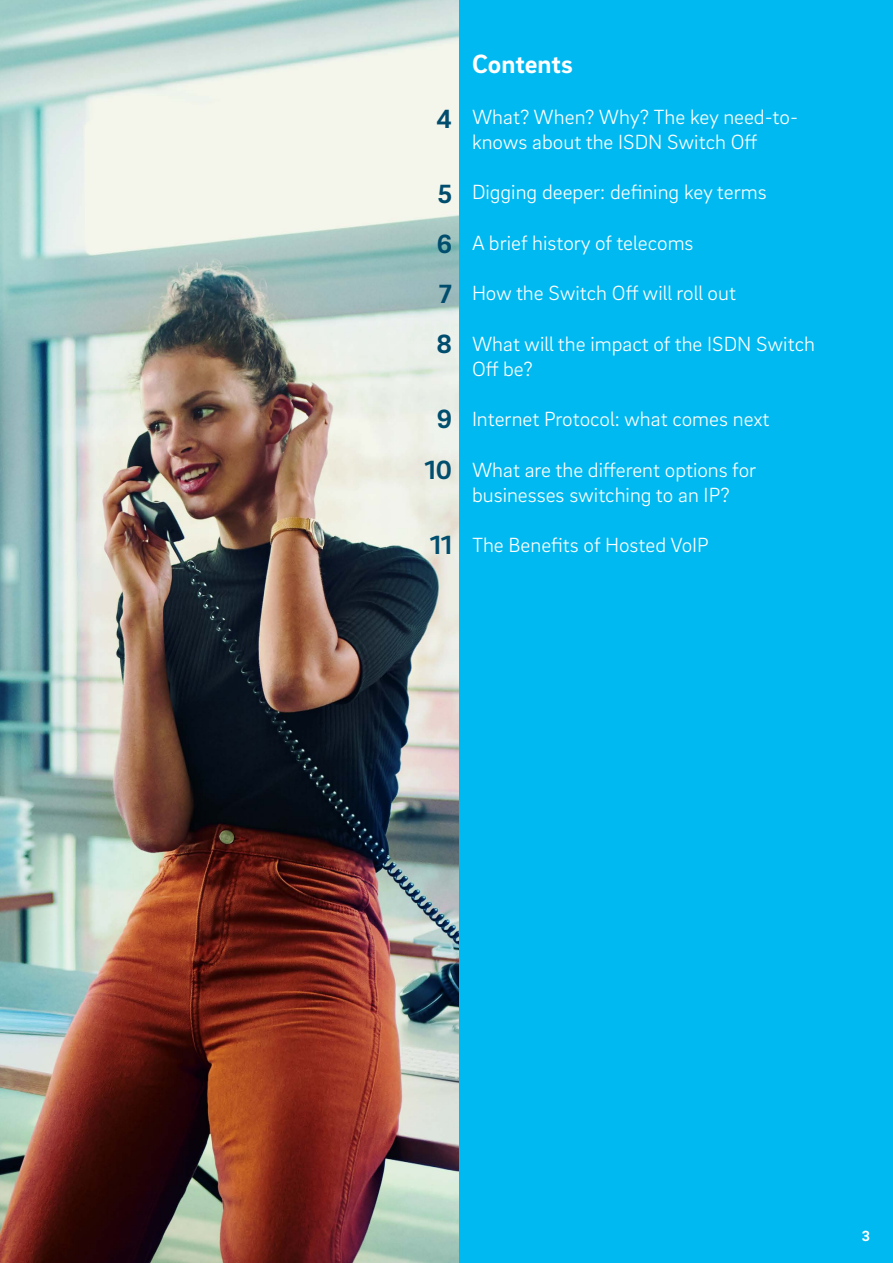
<style>
.page{position:relative;width:893px;height:1263px;background:#00b9f1}
.page>*{position:absolute;margin:0;border:0;box-sizing:border-box;transform-origin:0 0}
.t1{font:700 27px/50.1px "Brix Sans";color:#004d6d;text-align:justify}
.t2{font:700 27px "Brix Sans";color:#fff}
.t3{font:300 21px/25.2px "Brix Sans";color:#fff}
.t4{font:700 15px "Brix Sans";color:#fff}
</style>
<div class="page">
<img style="left:0;top:0;width:458px;height:1263px">
<p class="t1" style="left:437px;top:92px;width:17px">4</p>
<p class="t1" style="left:436px;top:168px;width:17px">5<br>6<br>7<br>8</p>
<p class="t1" style="left:425px;top:393px;width:29px;text-align:center">9<br>10</p>
<p class="t1" style="left:430px;top:518px;width:23px">11</p>
<p class="t2" style="left:472px;top:47px;width:102px">Contents</p>
<p class="t3" style="left:472px;top:103px;width:328px">What? When? Why? The key need-to&shy;knows about the ISDN Switch Off</p>
<p class="t3" style="left:472px;top:179px;width:296px">Digging deeper: defining key terms</p>
<p class="t3" style="left:472px;top:229px;width:223px">A brief history of telecoms</p>
<p class="t3" style="left:472px;top:280px;width:265px">How the Switch Off will roll out</p>
<p class="t3" style="left:472px;top:330px;width:344px">What will the impact of the ISDN Switch<br>Off be?</p>
<p class="t3" style="left:472px;top:406px;width:299px">Internet Protocol: what comes next</p>
<p class="t3" style="left:472px;top:456px;width:286px">What are the different options for businesses switching to an IP?</p>
<p class="t3" style="left:472px;top:532px;width:238px">The Benefits of Hosted VoIP</p>
<p class="t4" style="left:862px;top:1226px;width:10px">3</p>
</div>
